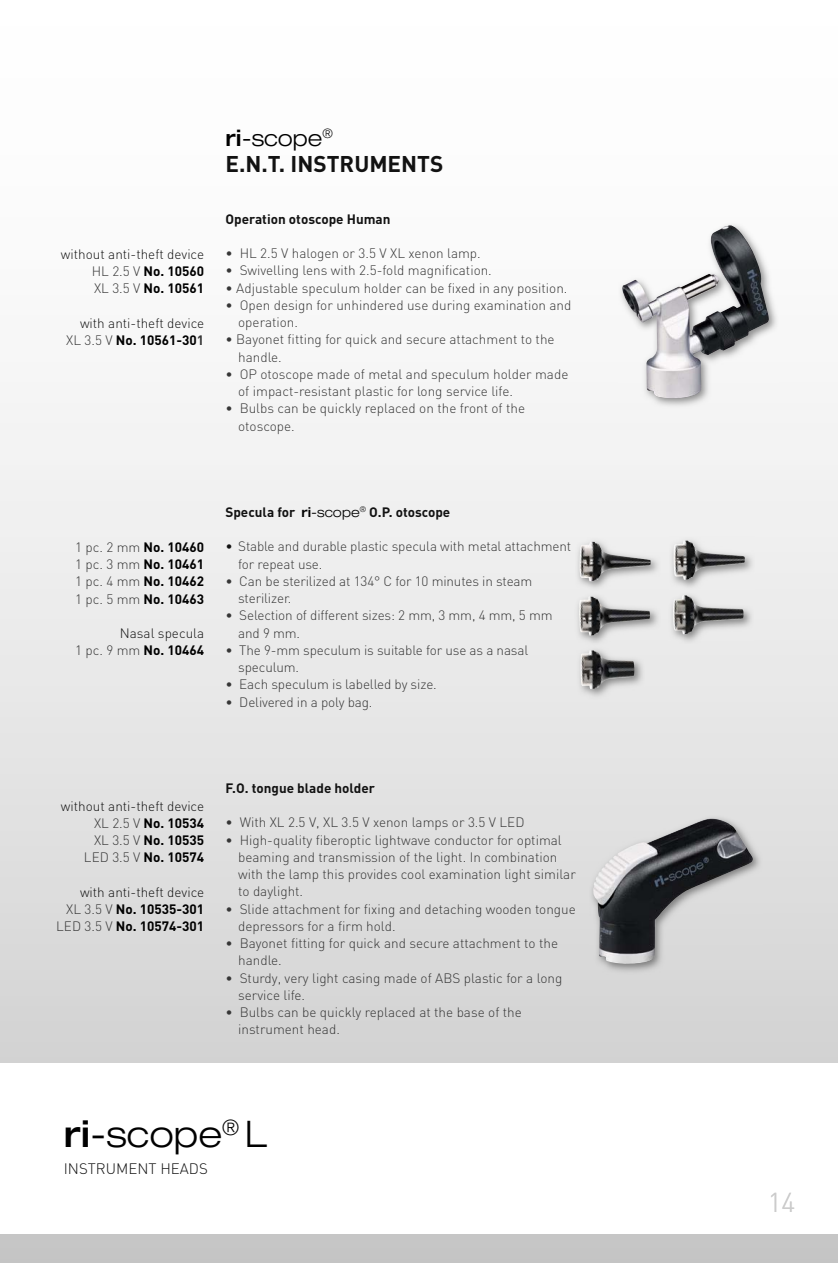
<style>
.page{position:relative;width:838px;height:1263px;background:#fff}
.page>*{position:absolute;margin:0;border:0;box-sizing:border-box;transform-origin:0 0}
.t1{font:300 expanded 36.75px "Helvetica Neue";color:#000}
.t2{font:300 27px "FFDIN";color:#ccc}
.t3{font:700 22.5px "FFDIN";color:#121212}
.t4{font:300 expanded 22.5px "Helvetica Neue";color:#000}
.t5{font:300 15px "FFDIN";color:#121212}
.t6{font:300 13.5px/17.2px "FFDIN";color:#363636}
.t7{font:700 13.5px/17.2px "FFDIN";color:#000;text-align:right}
.t8{font:300 13.5px/17.2px "FFDIN";color:#121212;text-align:right}
.t9{font:700 13.5px "FFDIN";color:#121212}
.s1{color:#363636}
.s2{font-weight:700;color:#000}
.s3{font-weight:700;color:#363636}
.s4{font-weight:500}
.s5{font-weight:300;color:#363636}
.s6{font-family:"Helvetica Neue";font-weight:500;font-stretch:expanded;color:#000}
.s7{font-family:"Helvetica Neue";font-weight:300;font-stretch:expanded;color:#000}
.s8{color:#121212}
.s9{font-weight:300;color:#121212}
</style>
<div class="page">
<img style="left:618px;top:222px;width:160px;height:186px">
<img style="left:622px;top:225px;width:147px;height:173px">
<img style="left:579px;top:542px;width:72px;height:39px">
<img style="left:673px;top:540px;width:72px;height:40px">
<img style="left:575px;top:593px;width:85px;height:52px">
<img style="left:579px;top:596px;width:71px;height:40px">
<img style="left:669px;top:592px;width:84px;height:52px">
<img style="left:673px;top:595px;width:70px;height:39px">
<img style="left:576px;top:646px;width:68px;height:53px">
<img style="left:580px;top:650px;width:54px;height:39px">
<img style="left:589px;top:815px;width:174px;height:159px">
<img style="left:593px;top:819px;width:160px;height:146px">
<p class="t8" style="left:92px;top:247px;width:114px;text-align:justify;text-indent:-31px">without anti-theft device <span class="s1">HL 2.5 V</span> <span class="s2">No. 10560<br></span><span class="s1">XL 3.5 V</span> <span class="s2">No. 10561</span></p>
<p class="t8" style="left:66px;top:316px;width:139px">with anti-theft device<br><span class="s1">XL 3.5 V</span> <span class="s2">No. 10561-30</span><span class="s3">1</span></p>
<h3 class="t4" style="left:225px;top:129px;width:109px"><span class="s4">ri</span>-scope<sup>®</sup></h3>
<h3 class="t3" style="left:225px;top:156px;width:219px">E.N.T. INSTRUMENTS</h3>
<p class="t9" style="left:225px;top:214px;width:167px">Operation otoscope Human</p>
<p class="t6" style="left:225px;top:246px;width:257px">• HL 2.5 V halogen or 3.5 V XL xenon lamp.</p>
<p class="t6" style="left:225px;top:263px;width:268px">• Swivelling lens with 2.5-fold magnification.</p>
<p class="t6" style="left:225px;top:281px;width:343px">• Adjustable speculum holder can be fixed in any position.</p>
<p class="t6" style="left:238px;top:298px;width:335px;text-indent:-13px">• Open design for unhindered use during examination and operation.</p>
<p class="t6" style="left:238px;top:332px;width:318px;text-indent:-13px">• Bayonet fitting for quick and secure attachment to the handle.</p>
<p class="t6" style="left:238px;top:367px;width:332px;text-indent:-13px">• OP otoscope made of metal and speculum holder made of impact-resistant plastic for long service life.</p>
<p class="t6" style="left:238px;top:401px;width:288px;text-indent:-13px">• Bulbs can be quickly replaced on the front of the otoscope.</p>
<p class="t7" style="left:75px;top:540px;width:131px;text-align:justify"><span class="s5">1 pc. 2 mm</span> No. 10460<br><span class="s5">1 pc. 3 mm</span> No. 10461<br><span class="s5">1 pc. 4 mm</span> No. 10462<br><span class="s5">1 pc. 5 mm</span> No. 10463</p>
<p class="t8" style="left:75px;top:626px;width:131px">Nasal specula<br><span class="s1">1 pc. 9 mm</span> <span class="s2">No. 10464</span></p>
<p class="t9" style="left:225px;top:507px;width:226px">Specula for <span class="s6">ri</span><span class="s7">-scope</span><sup>®</sup> O.P. otoscope</p>
<p class="t6" style="left:238px;top:539px;width:334px;text-indent:-13px"><span class="s8">•</span> Stable and durable plastic specula with metal attachment for repeat use.</p>
<p class="t6" style="left:238px;top:574px;width:296px;text-indent:-13px">• Can be sterilized at 134° C for 10 minutes in steam sterilizer.</p>
<p class="t6" style="left:238px;top:608px;width:316px;text-indent:-13px">• Selection of different sizes: 2 mm, 3 mm, 4 mm, 5 mm and 9 mm.</p>
<p class="t6" style="left:238px;top:643px;width:292px;text-indent:-13px">• The 9-mm speculum is suitable for use as a nasal speculum.</p>
<p class="t6" style="left:225px;top:677px;width:213px">• Each speculum is labelled by size.</p>
<p class="t6" style="left:225px;top:695px;width:148px">• Delivered in a poly bag.</p>
<p class="t7" style="left:61px;top:798px;width:145px"><span class="s9">without anti-theft device<br></span><span class="s5">XL 2.5 V</span> No. 10534<br><span class="s5">XL 3.5 V</span> No. 10535<br><span class="s5">LED 3.5 V</span> No. 10574</p>
<p class="t7" style="left:56px;top:885px;width:149px"><span class="s9">with anti-theft device<br></span><span class="s5">XL 3.5 V</span> No. 10535-301<br><span class="s5">LED 3.5 V</span> No. 10574-301</p>
<p class="t9" style="left:225px;top:783px;width:151px">F.O. tongue blade holder</p>
<p class="t6" style="left:225px;top:815px;width:300px">• With XL 2.5 V, XL 3.5 V xenon lamps or 3.5 V LED</p>
<p class="t6" style="left:238px;top:833px;width:339px;text-indent:-13px">• High-quality fiberoptic lightwave conductor for optimal beaming and transmission of the light. In combination with the lamp this provides cool examination light similar to daylight.</p>
<p class="t6" style="left:238px;top:902px;width:339px;text-indent:-13px">• Slide attachment for fixing and detaching wooden tongue depressors for a firm hold.</p>
<p class="t6" style="left:238px;top:936px;width:321px;text-indent:-13px">• Bayonet fitting for quick and secure attachment to the handle.</p>
<p class="t6" style="left:238px;top:971px;width:325px;text-indent:-13px">• Sturdy, very light casing made of ABS plastic for a long service life.</p>
<p class="t6" style="left:238px;top:1005px;width:285px;text-indent:-13px">• Bulbs can be quickly replaced at the base of the instrument head.</p>
<h1 class="t1" style="left:64px;top:1121px;width:205px"><span class="s4">ri</span>-scope<sup>®</sup> L</h1>
<p class="t5" style="left:64px;top:1163px;width:145px">INSTRUMENT HEADS</p>
<h2 class="t2" style="left:767px;top:1193px;width:29px">14</h2>
</div>
